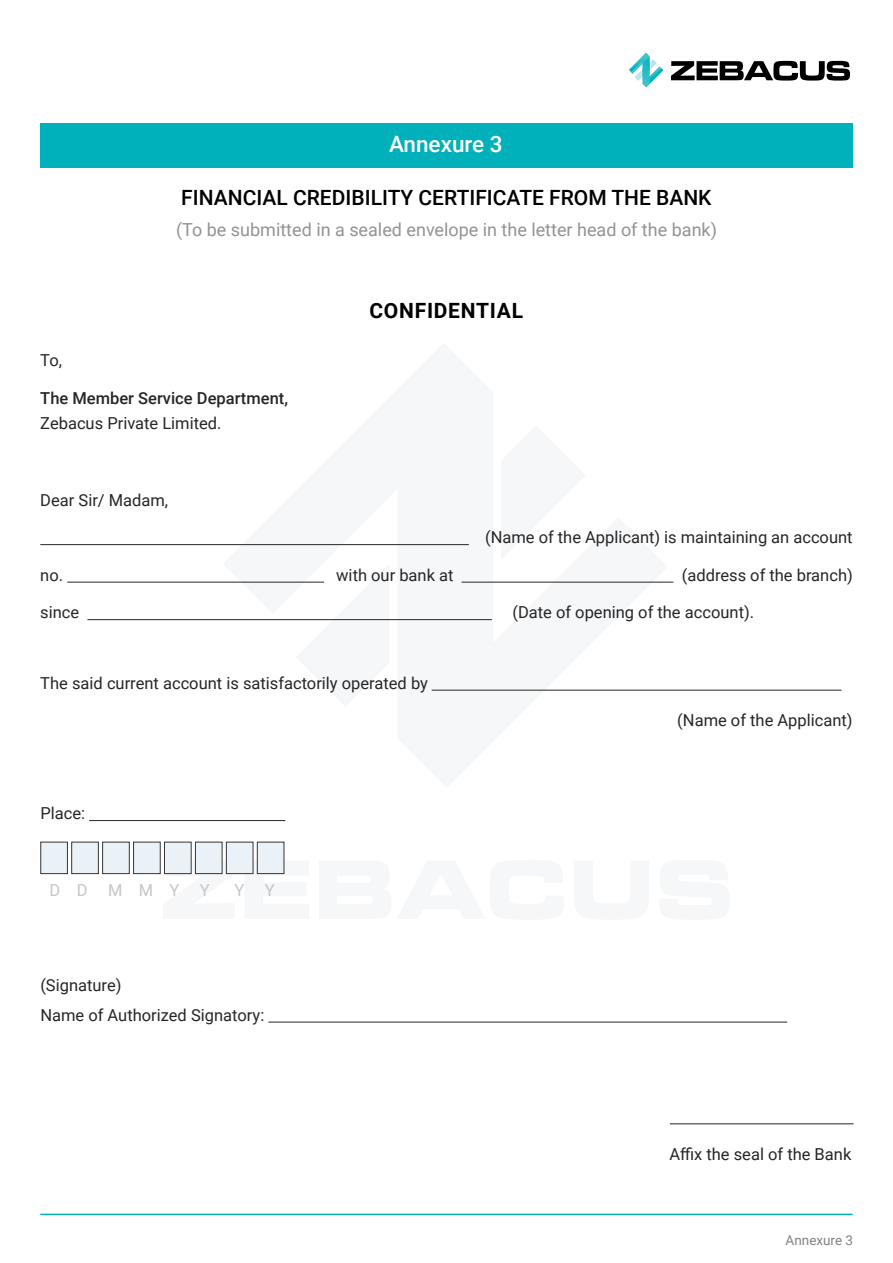
<style>
.page{position:relative;width:893px;height:1263px;background:#fff}
.page>*{position:absolute;margin:0;border:0;box-sizing:border-box;transform-origin:0 0}
.t1{font:500 22.5px "Roboto";color:#fff}
.t2{font:500 21px "Roboto";color:#000}
.t3{font:700 21px "Roboto";letter-spacing:.035em;color:#000}
.t4{font:18px "Roboto";color:#939393}
.t5{font:16.5px/30px "Roboto";color:#262626}
.t6{font:500 16.5px "Roboto";color:#262626}
.t7{font:16.5px "Roboto";color:#c6c6c6}
.t8{font:13.5px "Roboto";color:#828282}
</style>
<div class="page">
<svg style="left:222px;top:545px;width:447px;height:146px"></svg>
<svg style="left:164px;top:860px;width:71px;height:15px"></svg>
<svg style="left:244px;top:860px;width:41px;height:15px"></svg>
<div style="left:40px;top:123px;width:813px;height:44px;background:#00b1bb"></div>
<hr style="left:40px;top:1214px;width:813px;height:1px;background:#00b1bb">
<hr style="left:40px;top:544px;width:429px;height:1px;background:#262626">
<hr style="left:67px;top:582px;width:257px;height:1px;background:#262626">
<hr style="left:462px;top:582px;width:211px;height:1px;background:#262626">
<hr style="left:87px;top:619px;width:405px;height:1px;background:#262626">
<hr style="left:432px;top:690px;width:409px;height:1px;background:#262626">
<hr style="left:268px;top:1022px;width:519px;height:1px;background:#262626">
<hr style="left:89px;top:820px;width:196px;height:1px;background:#262626">
<div style="left:41px;top:842px;width:27px;height:32px;background:#ebf2f7;border:1px solid #353535"></div>
<div style="left:72px;top:842px;width:26px;height:32px;background:#ebf2f7"></div>
<div style="left:103px;top:842px;width:26px;height:32px;background:#ebf2f7"></div>
<div style="left:133px;top:842px;width:27px;height:32px;background:#ebf2f7;border:1px solid #353535"></div>
<div style="left:164px;top:842px;width:27px;height:32px;background:#ebf2f7;border:1px solid #353535"></div>
<div style="left:195px;top:842px;width:27px;height:32px;background:#ebf2f7;border:1px solid #353535"></div>
<div style="left:226px;top:842px;width:27px;height:32px;background:#ebf2f7;border:1px solid #353535"></div>
<div style="left:257px;top:842px;width:27px;height:32px;background:#ebf2f7;border:1px solid #353535"></div>
<hr style="left:670px;top:1123px;width:184px;height:1px;background:#262626">
<svg style="left:629px;top:53px;width:34px;height:34px"></svg>
<svg style="left:671px;top:61px;width:179px;height:20px"></svg>
<h1 class="t1" style="left:389px;top:128px;width:115px">Annexure 3</h1>
<p class="t2" style="left:181px;top:183px;width:532px">FINANCIAL CREDIBILITY CERTIFICATE FROM THE BANK</p>
<p class="t4" style="left:176px;top:216px;width:542px">(To be submitted in a sealed envelope in the letter head of the bank)</p>
<p class="t5" style="left:40px;top:345px;width:23px">To,</p>
<p class="t6" style="left:40px;top:386px;width:249px">The Member Service Department,</p>
<p class="t5" style="left:40px;top:408px;width:183px">Zebacus Private Limited.</p>
<p class="t5" style="left:40px;top:484px;width:129px">Dear Sir/ Madam,</p>
<p class="t3" style="left:369px;top:296px;width:155px">CONFIDENTIAL</p>
<p class="t5" style="left:485px;top:522px;width:369px">(Name of the Applicant) is maintaining an account</p>
<p class="t5" style="left:40px;top:559px;width:24px">no.</p>
<p class="t5" style="left:336px;top:559px;width:119px">with our bank at</p>
<p class="t5" style="left:682px;top:559px;width:173px">(address of the branch)</p>
<p class="t5" style="left:40px;top:597px;width:41px">since</p>
<p class="t5" style="left:512px;top:597px;width:243px">(Date of opening of the account).</p>
<p class="t5" style="left:40px;top:667px;width:389px">The said current account is satisfactorily operated by</p>
<p class="t5" style="left:40px;top:798px;width:46px">Place:</p>
<p class="t7" style="left:50px;top:879px;width:162px">D D M M Y Y</p>
<p class="t7" style="left:234px;top:879px;width:42px">Y Y</p>
<p class="t5" style="left:40px;top:969px;width:225px">(Signature)<br>Name of Authorized Signatory:</p>
<p class="t5" style="left:677px;top:705px;width:177px">(Name of the Applicant)</p>
<p class="t5" style="left:669px;top:1138px;width:184px">Affix the seal of the Bank</p>
<p class="t8" style="left:786px;top:1231px;width:69px">Annexure 3</p>
</div>
